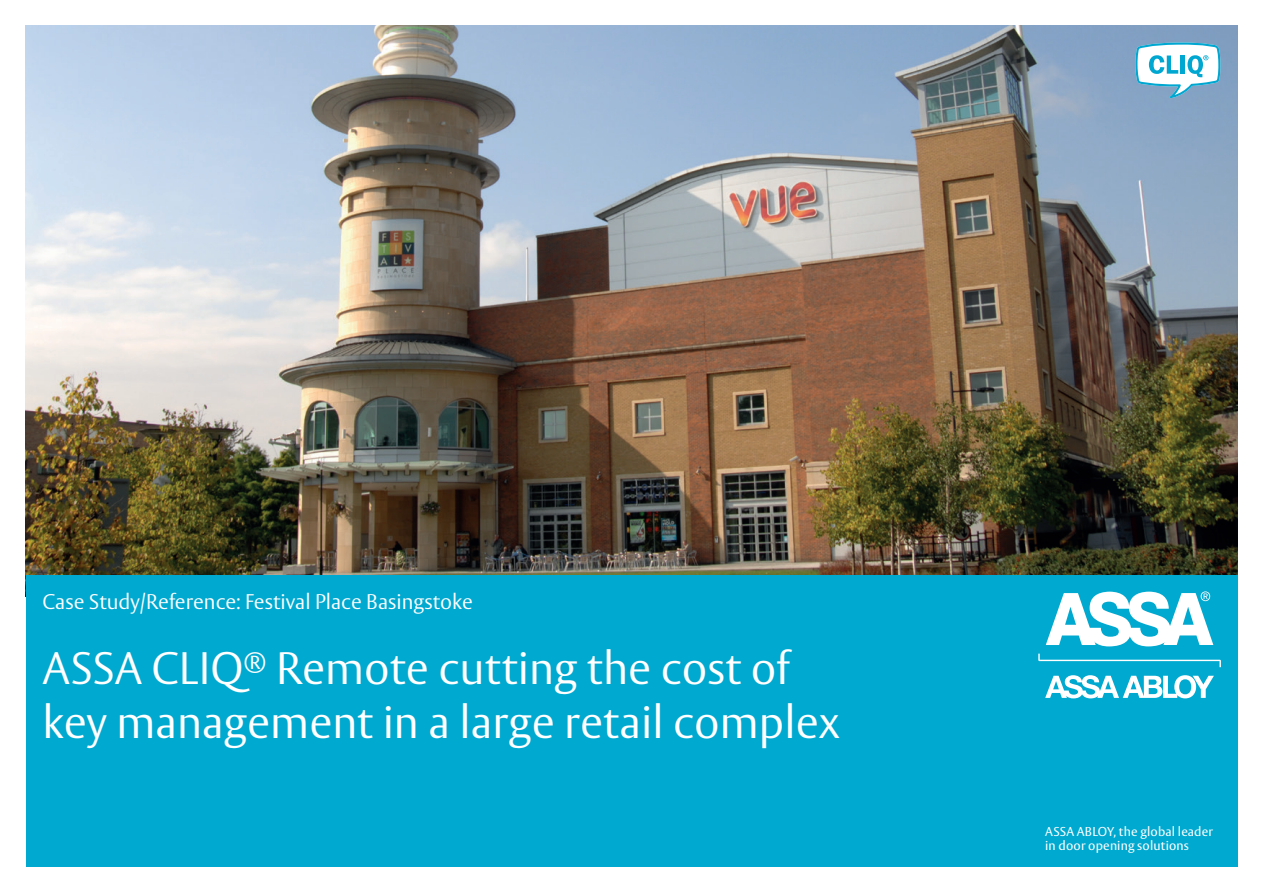
<style>
.page{position:relative;width:1263px;height:893px;background:#fff}
.page>*{position:absolute;margin:0;border:0;box-sizing:border-box;transform-origin:0 0}
.t1{font:300 45px/54px "ASSA Vesta";color:#fff}
.t2{font:300 21px "ASSA Vesta";color:#fff}
.t3{font:12.75px/14.2px "ASSA Vesta";letter-spacing:.015em;color:#fff}
</style>
<div class="page">
<img style="left:26px;top:26px;width:1211px;height:549px">
<div style="left:26px;top:575px;width:1211px;height:292px;background:#00a9d0"></div>
<svg style="left:1135px;top:43px;width:85px;height:55px"></svg>
<svg style="left:1038px;top:654px;width:183px;height:13px"></svg>
<svg style="left:1045px;top:675px;width:169px;height:23px"></svg>
<svg style="left:1046px;top:591px;width:167px;height:55px"></svg>
<p class="t2" style="left:43px;top:589px;width:432px">Case Study/Reference: Festival Place Basingstoke</p>
<p class="t1" style="left:42px;top:643px;width:798px">ASSA CLIQ<sup>®</sup> Remote cutting the cost of key management in a large retail complex</p>
<p class="t3" style="left:1045px;top:825px;width:169px">ASSA ABLOY, the global leader in door opening solutions</p>
</div>
